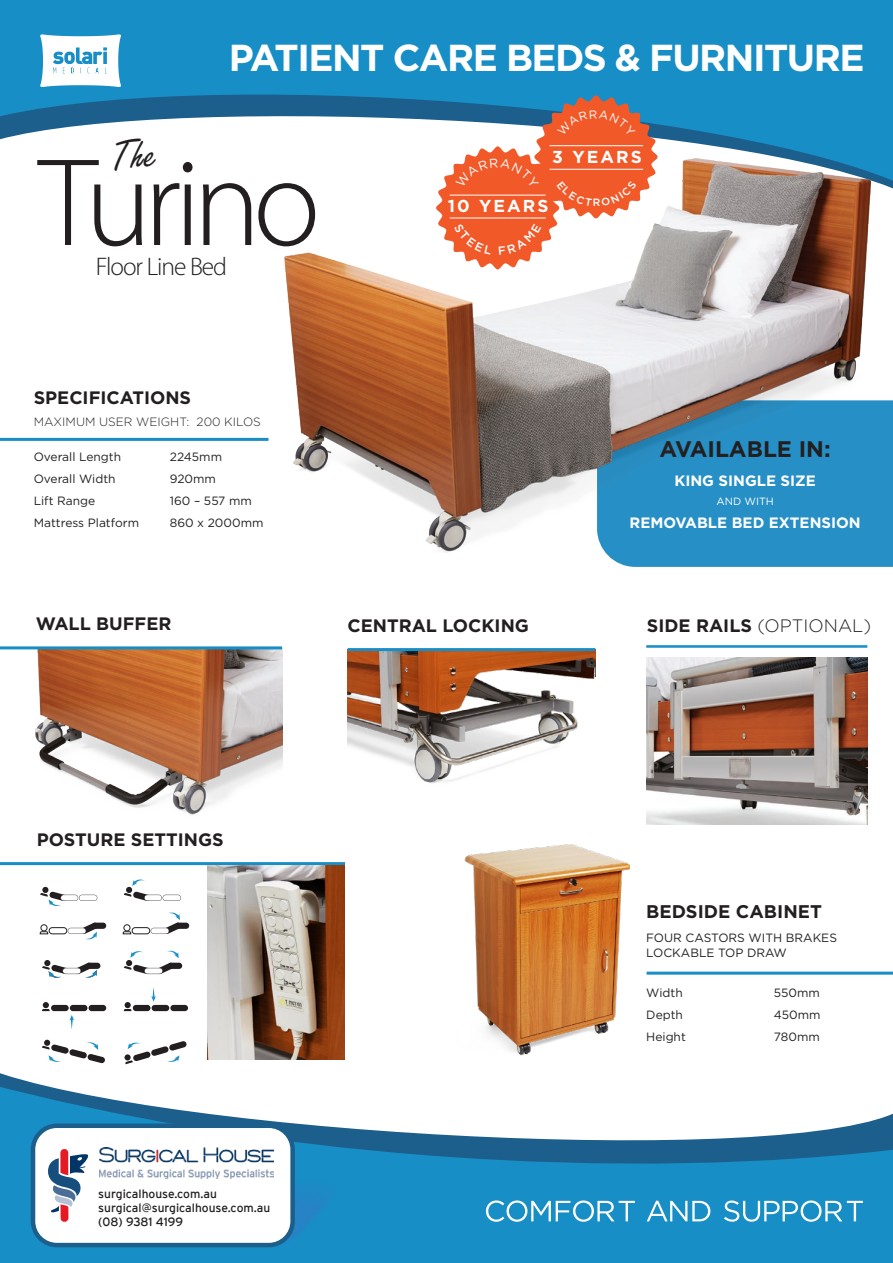
<style>
.page{position:relative;width:893px;height:1263px;background:#fff}
.page>*{position:absolute;margin:0;border:0;box-sizing:border-box;transform-origin:0 0}
.t1{font:300 126px "Myriad Pro";letter-spacing:-.06em;color:#231f20}
.t2{font:700 37.5px "Gotham";letter-spacing:-.04em;color:#fff}
.t3{font:300 25.5px "Myriad Pro";letter-spacing:-.04em;color:#231f20}
.t4{font:700 22.5px "Gotham";color:#231f20}
.t5{font:700 18.3px "Gotham";color:#231f20}
.t6{font:700 18px "Gotham";color:#231f20}
.t7{font:300 18px "Gotham";color:#231f20}
.t8{font:700 17.25px "Gotham";letter-spacing:.12em;color:#fff}
.t9{font:700 15px "Gotham";color:#fff}
.t10{font:12px/15px "Gotham";color:#231f20}
.t11{font:12px/14.1px "Interstate";color:#231f20}
.t12{font:300 12px "Gotham";color:#231f20}
.t13{font:10.5px "Gotham";color:#fff}
.s1{font-weight:700}
</style>
<div class="page">
<img style="left:347px;top:650px;width:248px;height:133px">
<hr style="left:348px;top:648px;width:247px;height:3px;background:#188ec6">
<svg style="left:610px;top:557px;width:283px;height:10px;background:#2d93c8"></svg>
<svg style="left:0;top:0;width:893px;height:140px;background:#238fc3"></svg>
<svg style="left:0;top:1082px;width:893px;height:181px;fill:#1c8ec6"></svg>
<svg style="left:486px;top:1200px;width:377px;height:22px"></svg>
<img style="left:239px;top:124px;width:654px;height:433px">
<img style="left:464px;top:844px;width:165px;height:212px">
<hr style="left:0;top:438px;width:268px;height:3px;background:#188ec6">
<img style="left:35px;top:649px;width:247px;height:166px">
<hr style="left:0;top:646px;width:282px;height:3px;background:#188ec6">
<img style="left:647px;top:657px;width:220px;height:168px">
<hr style="left:646px;top:645px;width:221px;height:3px;background:#188ec6">
<hr style="left:0;top:862px;width:345px;height:3px;background:#188ec6">
<svg style="left:124px;top:879px;width:57px;height:22px"></svg>
<svg style="left:42px;top:886px;width:7px;height:7px"></svg>
<svg style="left:40px;top:891px;width:57px;height:15px"></svg>
<div style="left:49px;top:927px;width:18px;height:7px;border:1px solid #231f20;border-radius:3px"></div>
<div style="left:41px;top:924px;width:6px;height:7px;border:1px solid #231f20;border-radius:50%"></div>
<div style="left:92px;top:923px;width:14px;height:6px;background:#231f20;border-radius:3px"></div>
<svg style="left:40px;top:925px;width:8px;height:9px"></svg>
<svg style="left:68px;top:922px;width:30px;height:17px"></svg>
<div style="left:132px;top:927px;width:18px;height:7px;border:1px solid #231f20;border-radius:3px"></div>
<div style="left:124px;top:924px;width:6px;height:7px;border:1px solid #231f20;border-radius:50%"></div>
<div style="left:175px;top:923px;width:14px;height:6px;background:#231f20;border-radius:3px"></div>
<svg style="left:123px;top:925px;width:8px;height:9px"></svg>
<svg style="left:151px;top:912px;width:30px;height:22px"></svg>
<svg style="left:44px;top:960px;width:7px;height:6px"></svg>
<div style="left:86px;top:963px;width:14px;height:6px;background:#231f20;border-radius:3px"></div>
<svg style="left:42px;top:962px;width:55px;height:16px"></svg>
<div style="left:168px;top:963px;width:14px;height:6px;background:#231f20;border-radius:3px"></div>
<svg style="left:124px;top:950px;width:55px;height:24px"></svg>
<div style="left:51px;top:1005px;width:18px;height:6px;background:#231f20;border-radius:3px"></div>
<div style="left:70px;top:1005px;width:17px;height:6px;background:#231f20;border-radius:3px"></div>
<div style="left:89px;top:1005px;width:17px;height:6px;background:#231f20;border-radius:3px"></div>
<svg style="left:42px;top:1002px;width:8px;height:9px"></svg>
<svg style="left:69px;top:1015px;width:5px;height:14px"></svg>
<div style="left:133px;top:1005px;width:17px;height:6px;background:#231f20;border-radius:3px"></div>
<div style="left:152px;top:1005px;width:17px;height:6px;background:#231f20;border-radius:3px"></div>
<div style="left:170px;top:1005px;width:18px;height:6px;background:#231f20;border-radius:3px"></div>
<svg style="left:124px;top:1002px;width:7px;height:9px"></svg>
<svg style="left:151px;top:987px;width:5px;height:15px"></svg>
<svg style="left:44px;top:1039px;width:7px;height:7px"></svg>
<svg style="left:42px;top:1042px;width:63px;height:21px"></svg>
<svg style="left:124px;top:1041px;width:63px;height:23px"></svg>
<img style="left:207px;top:865px;width:137px;height:194px">
<svg style="left:40px;top:34px;width:81px;height:53px"></svg>
<hr style="left:647px;top:972px;width:246px;height:3px;background:#188ec6">
<img style="left:0;top:1129px;width:390px;height:134px">
<svg style="left:31px;top:1123px;width:264px;height:124px"></svg>
<img style="left:100px;top:1147px;width:174px;height:31px">
<svg style="left:113px;top:138px;width:43px;height:2px"></svg>
<svg style="left:436px;top:95px;width:222px;height:174px"></svg>
<h2 class="t2" style="left:229px;top:33px;width:637px">PATIENT CARE BEDS &amp; FURNITURE</h2>
<h1 class="t1" style="left:39px;top:134px;width:283px">Turino</h1>
<h3 class="t3" style="left:96px;top:252px;width:133px">Floor Line Bed</h3>
<h3 class="t6" style="left:34px;top:386px;width:159px">SPECIFICATIONS</h3>
<p class="t12" style="left:34px;top:414px;width:229px">MAXIMUM USER WEIGHT: 200 KILOS</p>
<p class="t10" style="left:34px;top:449px;width:89px">Overall Length</p>
<p class="t10" style="left:170px;top:449px;width:54px">2245mm</p>
<p class="t10" style="left:34px;top:471px;width:83px">Overall Width</p>
<p class="t10" style="left:170px;top:471px;width:48px">920mm</p>
<p class="t10" style="left:34px;top:493px;width:63px">Lift Range</p>
<p class="t10" style="left:170px;top:493px;width:84px">160 – 557 mm</p>
<p class="t10" style="left:34px;top:515px;width:107px">Mattress Platform</p>
<p class="t10" style="left:170px;top:515px;width:95px">860 x 2000mm</p>
<h3 class="t8" style="left:552px;top:146px;width:91px">3 YEARS</h3>
<h3 class="t8" style="left:448px;top:195px;width:102px">10 YEARS</h3>
<h3 class="t4" style="left:660px;top:434px;width:173px">AVAILABLE IN:</h3>
<p class="t9" style="left:674px;top:470px;width:143px">KING SINGLE SIZE</p>
<p class="t13" style="left:716px;top:495px;width:59px">AND WITH</p>
<p class="t9" style="left:629px;top:512px;width:233px">REMOVABLE BED EXTENSION</p>
<h3 class="t6" style="left:36px;top:612px;width:137px">WALL BUFFER</h3>
<h3 class="t7" style="left:647px;top:614px;width:226px"><span class="s1">SIDE RAILS</span> (OPTIONAL)</h3>
<h3 class="t6" style="left:347px;top:613px;width:183px">CENTRAL LOCKING</h3>
<h3 class="t6" style="left:37px;top:827px;width:189px">POSTURE SETTINGS</h3>
<p class="t11" style="left:98px;top:1186px;width:174px">surgicalhouse.com.au surgical@surgicalhouse.com.au (08) 9381 4199</p>
<h3 class="t5" style="left:646px;top:899px;width:177px">BEDSIDE CABINET</h3>
<p class="t10" style="left:646px;top:930px;width:192px">FOUR CASTORS WITH BRAKES<br>LOCKABLE TOP DRAW</p>
<p class="t10" style="left:646px;top:985px;width:38px">Width</p>
<p class="t10" style="left:774px;top:985px;width:48px">550mm</p>
<p class="t10" style="left:646px;top:1007px;width:38px">Depth</p>
<p class="t10" style="left:774px;top:1007px;width:48px">450mm</p>
<p class="t10" style="left:646px;top:1029px;width:41px">Height</p>
<p class="t10" style="left:774px;top:1029px;width:47px">780mm</p>
</div>
